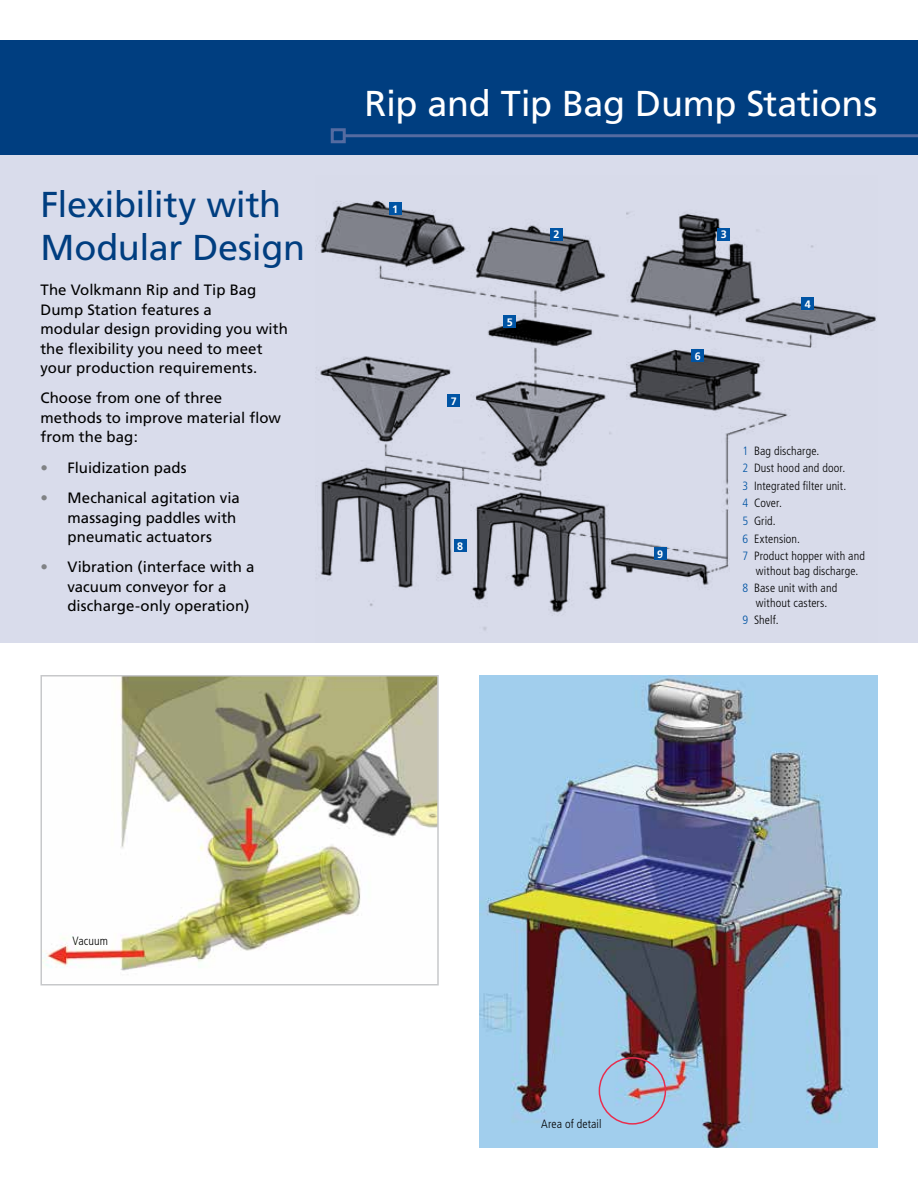
<style>
.page{position:relative;width:918px;height:1188px;background:#fff}
.page>*{position:absolute;margin:0;border:0;box-sizing:border-box;transform-origin:0 0}
.t1{font:36px/43.2px "Frutiger";letter-spacing:-.01em;color:#003e80}
.t2{font:36px "Frutiger";letter-spacing:-.01em;color:#fff}
.t3{font:15px/19.5px "Frutiger";letter-spacing:.005em;color:#000}
.t4{font:300 condensed 12px/17.7px "Frutiger";letter-spacing:.01em;color:#000}
.t5{font:700 10.8px "Frutiger";color:#fff}
.s1{color:#808285}
.s2{color:#0054a4}
</style>
<div class="page">
<div style="left:0;top:137px;width:918px;height:506px;background:#d9dceb"></div>
<div style="left:0;top:40px;width:918px;height:115px;background:#003e80"></div>
<hr style="left:344px;top:134px;width:574px;height:3px;background:#546ba1">
<div style="left:331px;top:128px;width:15px;height:15px;border:3px solid #546ba1"></div>
<img style="left:479px;top:675px;width:399px;height:473px">
<div style="left:599px;top:1057px;width:67px;height:68px;border:2px solid #e82e4e;border-radius:50%"></div>
<img style="left:315px;top:200px;width:562px;height:431px">
<div style="left:389px;top:202px;width:12px;height:12px;background:#0054a4"></div>
<div style="left:550px;top:228px;width:13px;height:12px;background:#0054a4"></div>
<div style="left:718px;top:228px;width:12px;height:12px;background:#0054a4"></div>
<div style="left:802px;top:297px;width:12px;height:13px;background:#0054a4"></div>
<div style="left:504px;top:316px;width:12px;height:12px;background:#0054a4"></div>
<div style="left:692px;top:350px;width:12px;height:12px;background:#0054a4"></div>
<div style="left:448px;top:395px;width:12px;height:12px;background:#0054a4"></div>
<div style="left:454px;top:539px;width:12px;height:13px;background:#0054a4"></div>
<div style="left:654px;top:548px;width:12px;height:12px;background:#0054a4"></div>
<img style="left:43px;top:678px;width:393px;height:293px">
<div style="left:40px;top:675px;width:399px;height:311px;border:2px solid #c7c8ca"></div>
<h1 class="t1" style="left:40px;top:183px;width:266px">Flexibility with<br>Modular Design</h1>
<p class="t3" style="left:40px;top:280px;width:249px">The Volkmann Rip and Tip Bag<br>Dump Station features a<br>modular design providing you with the flexibility you need to meet your production requirements.</p>
<p class="t3" style="left:40px;top:388px;width:242px">Choose from one of three methods to improve material flow from the bag:</p>
<p class="t3" style="left:40px;top:458px;width:148px"><span class="s1">•</span> Fluidization pads</p>
<p class="t3" style="left:68px;top:488px;width:174px;text-indent:-27px"><span class="s1">•</span> Mechanical agitation via massaging paddles with pneumatic actuators</p>
<p class="t3" style="left:68px;top:557px;width:188px;text-indent:-27px"><span class="s1">•</span> Vibration (interface with a vacuum conveyor for a discharge-only operation)</p>
<h1 class="t2" style="left:365px;top:82px;width:514px">Rip and Tip Bag Dump Stations</h1>
<p class="t5" style="left:392px;top:202px;width:8px">1</p>
<p class="t5" style="left:451px;top:395px;width:8px">7</p>
<p class="t5" style="left:457px;top:540px;width:8px">8</p>
<p class="t5" style="left:507px;top:316px;width:8px">5</p>
<p class="t5" style="left:554px;top:228px;width:8px">2</p>
<p class="t5" style="left:721px;top:228px;width:8px">3</p>
<p class="t5" style="left:695px;top:350px;width:8px">6</p>
<p class="t5" style="left:805px;top:298px;width:8px">4</p>
<p class="t5" style="left:657px;top:548px;width:8px">9</p>
<p class="t4" style="left:742px;top:442px;width:124px"><span class="s2">1</span> Bag discharge.<br><span class="s2">2</span> Dust hood and door.<br><span class="s2">3</span> Integrated filter unit.<br><span class="s2">4</span> Cover.<br><span class="s2">5</span> Grid.<br><span class="s2">6</span> Extension.<br><span class="s2">7</span> Product hopper with and</p>
<p class="t4" style="left:742px;top:562px;width:117px;text-indent:14px">without bag discharge.<br><span class="s2">8</span> Base unit with and</p>
<p class="t4" style="left:742px;top:594px;width:87px;text-indent:14px">without casters.<br><span class="s2">9</span> Shelf.</p>
<p class="t4" style="left:72px;top:932px;width:37px">Vacuum</p>
<p class="t4" style="left:541px;top:1115px;width:62px">Area of detail</p>
</div>
